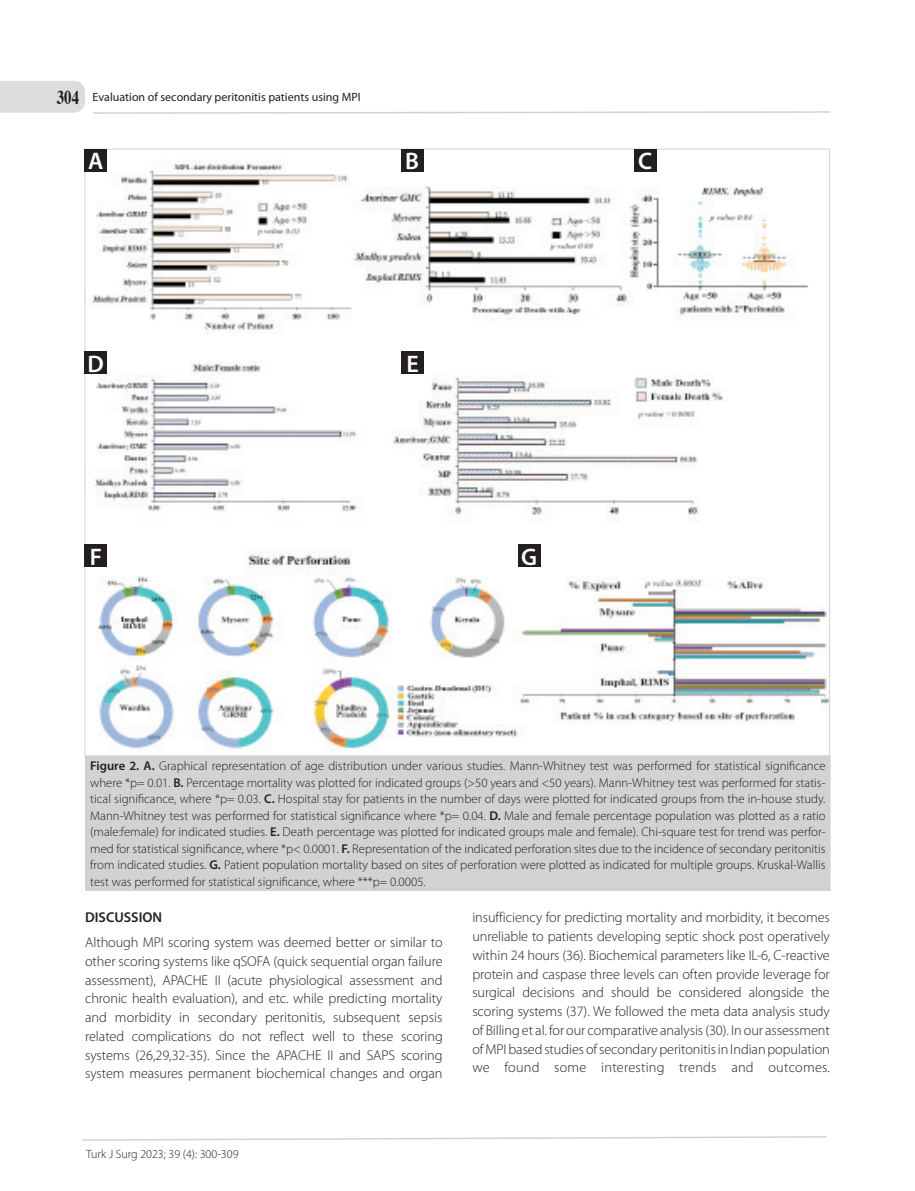
<style>
.page{position:relative;width:915px;height:1191px;background:#fff}
.page>*{position:absolute;margin:0;border:0;box-sizing:border-box;transform-origin:0 0}
.t1{font:600 24px "Myriad Pro";color:#fff}
.t2{font:300 14.25px/18.8px "Myriad Pro";letter-spacing:-.005em;color:#231f20;text-align:justify}
.t3{font:600 14.25px "Myriad Pro";color:#231f20}
.t4{font:300 12.75px/16.5px "Myriad Pro";color:#231f20;text-align:justify}
.t5{font:12px "Myriad Pro";color:#231f20}
.t6{font:300 12px "Myriad Pro";color:#231f20}
.s1{font-family:"Times";font-weight:700;font-size:19.5px}
.s2{font-weight:600}
</style>
<div class="page">
<svg style="left:82px;top:1136px;width:745px;height:5px"></svg>
<div style="left:0;top:81px;width:85px;height:32px;background:#dcdddf"></div>
<svg style="left:93px;top:111px;width:737px;height:3px"></svg>
<div style="left:86px;top:756px;width:743px;height:134px;background:#d1d2d4"></div>
<img style="left:87px;top:151px;width:740px;height:600px">
<div style="left:85px;top:149px;width:22px;height:22px;background:#231f20"></div>
<div style="left:401px;top:351px;width:22px;height:23px;background:#231f20"></div>
<div style="left:518px;top:544px;width:22px;height:22px;background:#231f20"></div>
<div style="left:85px;top:544px;width:22px;height:22px;background:#231f20"></div>
<div style="left:401px;top:149px;width:22px;height:22px;background:#231f20"></div>
<div style="left:634px;top:149px;width:22px;height:22px;background:#231f20"></div>
<div style="left:85px;top:351px;width:22px;height:23px;background:#231f20"></div>
<p class="t5" style="left:57px;top:90px;width:305px"><span class="s1">304</span> Evaluation of secondary peritonitis patients using MPI</p>
<h1 class="t1" style="left:88px;top:148px;width:17px">A</h1>
<h1 class="t1" style="left:405px;top:148px;width:15px">B</h1>
<h1 class="t1" style="left:638px;top:148px;width:16px">C</h1>
<h1 class="t1" style="left:88px;top:350px;width:18px">D</h1>
<h1 class="t1" style="left:406px;top:350px;width:14px">E</h1>
<h1 class="t1" style="left:90px;top:543px;width:14px">F</h1>
<h1 class="t1" style="left:521px;top:543px;width:17px">G</h1>
<p class="t4" style="left:90px;top:758px;width:736px"><span class="s2">Figure 2. A.</span> Graphical representation of age distribution under various studies. Mann-Whitney test was performed for statistical significance where *p= 0.01. <span class="s2">B.</span> Percentage mortality was plotted for indicated groups (&gt;50 years and &lt;50 years). Mann-Whitney test was performed for statis&shy;tical significance, where *p= 0.03. <span class="s2">C.</span> Hospital stay for patients in the number of days were plotted for indicated groups from the in-house study.<br>Mann-Whitney test was performed for statistical significance where *p= 0.04. <span class="s2">D.</span> Male and female percentage population was plotted as a ratio (male:female) for indicated studies. <span class="s2">E.</span> Death percentage was plotted for indicated groups male and female). Chi-square test for trend was perfor&shy;med for statistical significance, where *p&lt; 0.0001. <span class="s2">F.</span> Representation of the indicated perforation sites due to the incidence of secondary peritonitis from indicated studies. <span class="s2">G.</span> Patient population mortality based on sites of perforation were plotted as indicated for multiple groups. Kruskal-Wallis test was performed for statistical significance, where ***p= 0.0005.</p>
<p class="t3" style="left:85px;top:909px;width:76px">DISCUSSION</p>
<p class="t2" style="left:85px;top:933px;width:359px">Although MPI scoring system was deemed better or similar to other scoring systems like qSOFA (quick sequential organ failure assessment), APACHE II (acute physiological assessment and chronic health evaluation), and etc. while predicting mortality and morbidity in secondary peritonitis, subsequent sepsis related complications do not reflect well to these scoring systems (26,29,32-35). Since the APACHE II and SAPS scoring system measures permanent biochemical changes and organ</p>
<p class="t6" style="left:86px;top:1147px;width:154px">Turk J Surg 2023; 39 (4): 300-309</p>
<p class="t2" style="left:472px;top:908px;width:359px">insufficiency for predicting mortality and morbidity, it becomes unreliable to patients developing septic shock post operatively within 24 hours (36). Biochemical parameters like IL-6, C-reactive protein and caspase three levels can often provide leverage for surgical decisions and should be considered alongside the scoring systems (37). We followed the meta data analysis study of Billing et al. for our comparative analysis (30). In our assessment of MPI based studies of secondary peritonitis in Indian population we found some interesting trends and outcomes.</p>
</div>
